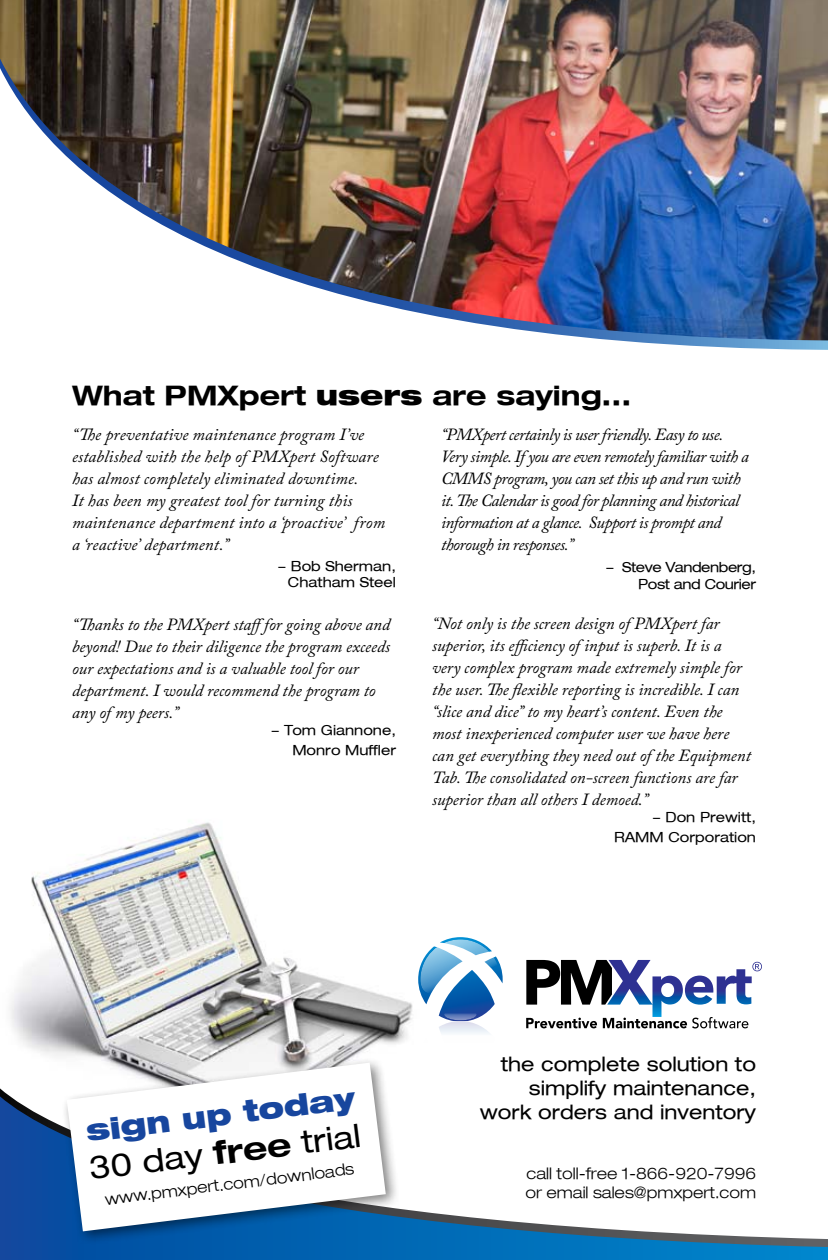
<style>
.page{position:relative;width:828px;height:1260px;background:#fff}
.page>*{position:absolute;margin:0;border:0;box-sizing:border-box;transform-origin:0 0}
.t1{font:expanded 31.8px "Helvetica Neue LT";color:#000}
.t2{font:900 expanded 29.2px "Helvetica Neue LT";color:#17469e}
.t3{font:700 expanded 26.8px "Helvetica Neue LT";color:#000}
.t4{font:expanded 20px/24px "Helvetica Neue LT";color:#000;text-align:right}
.t5{font:italic 17px/22px "Adobe Caslon Pro";color:#000}
.t6{font:italic 17px/22px "Adobe Caslon Pro";letter-spacing:-.03em;color:#000}
.t7{font:300 expanded 16px/19.2px "Helvetica Neue LT";color:#000}
.t8{font:expanded 14px/20.4px "Helvetica Neue LT";color:#000;text-align:right}
.t9{font:expanded 14px/16.8px "Helvetica Neue LT";letter-spacing:-.03em;color:#000;text-align:right}
.s1{font-weight:900}
.s2{font-weight:700}
</style>
<div class="page">
<svg style="left:0;top:1156px;width:828px;height:104px"></svg>
<img style="left:0;top:822px;width:413px;height:334px">
<svg style="left:418px;top:937px;width:85px;height:84px"></svg>
<svg style="left:526px;top:960px;width:236px;height:69px"></svg>
<svg style="left:439px;top:1021px;width:51px;height:13px"></svg>
<svg style="left:613px;top:340px;width:215px;height:10px"></svg>
<img style="left:0;top:0;width:828px;height:340px">
<div style="left:61px;top:1056px;width:339px;height:190px;background:#000;opacity:.5"></div>
<svg style="left:67px;top:1063px;width:319px;height:168px"></svg>
<h3 class="t3" style="left:72px;top:379px;width:561px">What PMXpert <span class="s1">users</span> are saying...</h3>
<p class="t5" style="left:72px;top:423px;width:315px">“The preventative maintenance program I’ve established with the help of PMXpert Software has almost completely eliminated downtime.<br>It has been my greatest tool for turning this maintenance department into a ‘proactive’ from a ‘reactive’ department.”</p>
<p class="t8" style="left:278px;top:557px;width:120px;line-height:16.8px">- Bob Sherman,<br>Chatham Steel</p>
<p class="t5" style="left:72px;top:613px;width:320px">“Thanks to the PMXpert stafffor going above and beyond! Due to their diligence the program exceeds our expectations and is a valuable tool for our department. I would recommend the program to any of my peers.”</p>
<p class="t8" style="left:271px;top:720px;width:126px">- Tom Giannone,<br>Monro Muffler</p>
<p class="t6" style="left:441px;top:423px;width:309px">“PMXpert certainly is user friendly. Easy to use.<br>Very simple. If you are even remotely familiar with a CMMS program, you can set this up and run with it. The Calendar is good for planning and historical information at a glance. Support is prompt and thorough in responses.”</p>
<p class="t9" style="left:606px;top:559px;width:152px">- Steve Vandenberg,<br>Post and Courier</p>
<p class="t5" style="left:432px;top:612px;width:320px">“Not only is the screen design of PMXpert far superior, its efficiency of input is superb. It is a very complex program made extremely simple for the user. The flexible reporting is incredible. I can “slice and dice” to my heart’s content. Even the most inexperienced computer user we have here can get everything they need out of the Equipment Tab. The consolidated on-screen functions are far superior than all others I demoed.”</p>
<p class="t8" style="left:614px;top:806px;width:144px">- Don Prewitt,<br>RAMM Corporation</p>
<h2 class="t2" style="left:84px;top:1112px;width:272px;rotate:-7deg">sign up today</h2>
<h1 class="t1" style="left:87px;top:1149px;width:274px;rotate:-7deg">30 day <span class="s2">free</span> trial</h1>
<p class="t7" style="left:104px;top:1189px;width:252px;rotate:-7deg">www.pmxpert.com/downloads</p>
<p class="t4" style="left:480px;top:1051px;width:278px">the complete solution to simplify maintenance, work orders and inventory</p>
<p class="t7" style="left:525px;top:1163px;width:232px">call toll-free 1-866-920-7996 or email sales@pmxpert.com</p>
</div>
